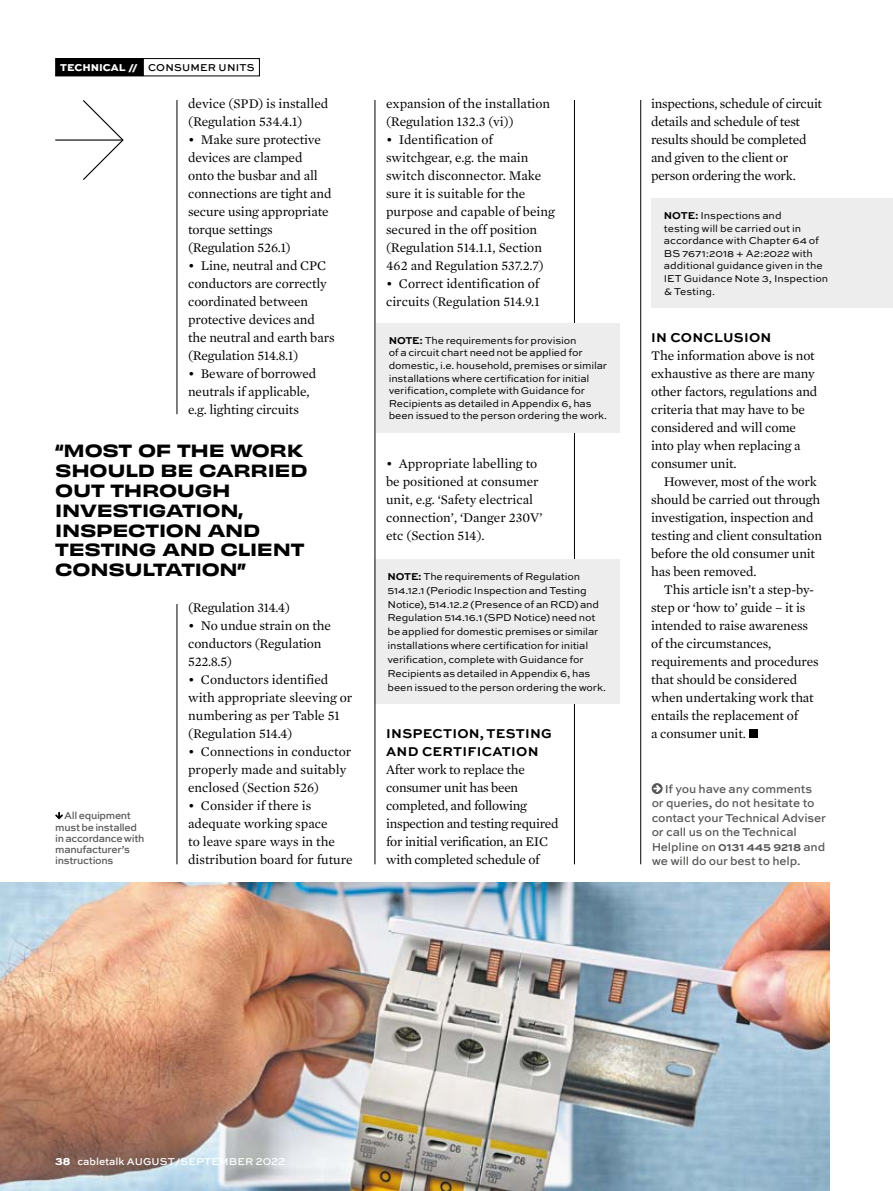
<style>
.page{position:relative;width:893px;height:1191px;background:#fff}
.page>*{position:absolute;margin:0;border:0;box-sizing:border-box;transform-origin:0 0}
.Pull_Quote{font:16.5px/19.8px "Obviously Wide Semi";letter-spacing:-.015em;color:#000}
.Serif__Indent{font:13.5px/18px "Mercury Text G1 Roman";letter-spacing:-.01em;color:#000}
.Serif__Bullets{font:700 13.5px/18px "Sweet Sans Pro";letter-spacing:.02em;color:#000}
.Serif__Indent-2{font:700 13.5px "Sweet Sans Pro";letter-spacing:.02em;color:#000}
.End_Info{font:500 12px/14.4px "Sweet Sans Pro";letter-spacing:-.015em;color:#575756}
.Small_sans_text{font:10.5px/12.6px "Sweet Sans Pro";letter-spacing:-.01em;color:#000}
.t1{font:500 10.5px/11.2px "Sweet Sans Pro";letter-spacing:-.03em;color:#575756}
.t2{font:500 10.5px "Sweet Sans Pro";letter-spacing:.015em;color:#fff}
.t3{font:500 10.5px "Sweet Sans Pro";letter-spacing:.02em;color:#000}
.t4{font:800 10.5px "Sweet Sans Pro";color:#fff}
.s1{font-weight:700}
.s2{font-weight:800}
</style>
<div class="page">
<hr style="left:574px;top:100px;width:1px;height:764px;background:#000">
<img style="left:0;top:882px;width:829px;height:309px">
<svg style="left:83px;top:100px;width:41px;height:80px"></svg>
<hr style="left:55px;top:139px;width:68px;height:2px;background:#000">
<div style="left:56px;top:59px;width:87px;height:17px;background:#000"></div>
<div style="left:55px;top:58px;width:88px;height:18px;border:1px solid #000"></div>
<div style="left:143px;top:58px;width:117px;height:18px;border:1px solid #000"></div>
<div style="left:749px;top:729px;width:8px;height:9px;background:#000"></div>
<div style="left:376px;top:323px;width:244px;height:109px;background:#ededed"></div>
<div style="left:651px;top:198px;width:242px;height:109px;background:#ededed"></div>
<div style="left:375px;top:559px;width:245px;height:144px;background:#ededed"></div>
<hr style="left:375px;top:100px;width:1px;height:764px;background:#000">
<hr style="left:177px;top:100px;width:1px;height:314px;background:#000">
<hr style="left:177px;top:604px;width:1px;height:260px;background:#000">
<hr style="left:640px;top:100px;width:1px;height:764px;background:#000">
<svg style="left:55px;top:812px;width:8px;height:7px"></svg>
<svg style="left:652px;top:783px;width:11px;height:11px"></svg>
<p class="t4" style="left:60px;top:59px;width:79px">TECHNICAL //</p>
<p class="t3" style="left:148px;top:60px;width:108px">CONSUMER UNITS</p>
<p class="Serif__Indent" style="left:188px;top:95px;width:142px">device (SPD) is installed (Regulation 534.4.1)</p>
<p class="Serif__Indent" style="left:188px;top:131px;width:145px">• Make sure protective devices are clamped onto the busbar and all connections are tight and secure using appropriate torque settings (Regulation 526.1)</p>
<p class="Serif__Indent" style="left:188px;top:257px;width:148px">• Line, neutral and CPC conductors are correctly coordinated between protective devices and the neutral and earth bars (Regulation 514.8.1)</p>
<p class="Serif__Indent" style="left:188px;top:365px;width:130px">• Beware of borrowed neutrals if applicable, e.g. lighting circuits</p>
<p class="Pull_Quote" style="left:55px;top:439px;width:254px">“MOST OF THE WORK<br>SHOULD BE CARRIED<br>OUT THROUGH<br>INVESTIGATION,<br>INSPECTION AND<br>TESTING AND CLIENT<br>CONSULTATION”</p>
<p class="t1" style="left:55px;top:809px;width:91px;text-indent:9px">All equipment must be installed in accordance with manufacturer’s instructions</p>
<p class="Serif__Indent" style="left:188px;top:599px;width:103px">(Regulation 314.4)</p>
<p class="Serif__Indent" style="left:188px;top:617px;width:144px">• No undue strain on the conductors (Regulation<br>522.8.5)</p>
<p class="Serif__Indent" style="left:188px;top:671px;width:166px">• Conductors identified with appropriate sleeving or numbering as per Table 51 (Regulation 514.4)</p>
<p class="Serif__Indent" style="left:188px;top:743px;width:165px">• Connections in conductor properly made and suitably enclosed (Section 526)</p>
<p class="Serif__Indent" style="left:188px;top:797px;width:166px">• Consider if there is adequate working space<br>to leave spare ways in the distribution board for future</p>
<p class="Serif__Indent" style="left:386px;top:95px;width:166px">expansion of the installation (Regulation 132.3 (vi))</p>
<p class="Serif__Indent" style="left:386px;top:131px;width:170px">• Identification of switchgear, e.g. the main switch disconnector. Make sure it is suitable for the purpose and capable of being secured in the off position (Regulation 514.1.1, Section<br>462 and Regulation 537.2.7)</p>
<p class="Serif__Indent" style="left:386px;top:275px;width:155px">• Correct identification of circuits (Regulation 514.9.1</p>
<p class="Small_sans_text" style="left:389px;top:333px;width:220px"><span class="s1">NOTE:</span> The requirements for provision<br>of a circuit chart need not be applied for domestic, i.e. household, premises or similar installations where certification for initial verification, complete with Guidance for Recipients as detailed in Appendix 6, has been issued to the person ordering the work.</p>
<p class="Serif__Indent" style="left:386px;top:455px;width:158px">• Appropriate labelling to be positioned at consumer unit, e.g. ‘Safety electrical connection’, ‘Danger 230V’ etc (Section 514).</p>
<p class="Small_sans_text" style="left:387px;top:569px;width:220px;line-height:13.8px"><span class="s1">NOTE:</span> The requirements of Regulation 514.12.1 (Periodic Inspection and Testing Notice), 514.12.2 (Presence of an RCD) and Regulation 514.16.1 (SPD Notice) need not be applied for domestic premises or similar installations where certification for initial verification, complete with Guidance for Recipients as detailed in Appendix 6, has been issued to the person ordering the work.</p>
<p class="Serif__Bullets" style="left:386px;top:724px;width:167px">INSPECTION, TESTING<br>AND CERTIFICATION</p>
<p class="Serif__Indent" style="left:386px;top:761px;width:174px">After work to replace the consumer unit has been completed, and following inspection and testing required for initial verification, an EIC with completed schedule of</p>
<p class="Serif__Indent" style="left:651px;top:95px;width:173px">inspections, schedule of circuit details and schedule of test results should be completed and given to the client or person ordering the work.</p>
<p class="Small_sans_text" style="left:664px;top:209px;width:166px"><span class="s1">NOTE:</span> Inspections and<br>testing will be carried out in accordance with Chapter 64 of<br>BS 7671:2018 + A2:2022 with additional guidance given in the<br>IET Guidance Note 3, Inspection &amp; Testing.</p>
<p class="Serif__Indent-2" style="left:651px;top:327px;width:122px">IN CONCLUSION</p>
<p class="Serif__Indent" style="left:651px;top:347px;width:168px">The information above is not exhaustive as there are many other factors, regulations and criteria that may have to be considered and will come into play when replacing a consumer unit.</p>
<p class="Serif__Indent" style="left:651px;top:473px;width:173px;text-indent:13px">However, most of the work should be carried out through investigation, inspection and testing and client consultation before the old consumer unit has been removed.</p>
<p class="Serif__Indent" style="left:651px;top:581px;width:169px;text-indent:13px">This article isn’t a step-by&shy;step or ‘how to’ guide – it is intended to raise awareness of the circumstances, requirements and procedures that should be considered when undertaking work that entails the replacement of<br>a consumer unit.</p>
<p class="End_Info" style="left:652px;top:781px;width:176px;text-indent:13px">If you have any comments or queries, do not hesitate to contact your Technical Adviser or call us on the Technical<br>Helpline on <span class="s1">0131 445 9218</span> and we will do our best to help.</p>
<p class="t2" style="left:55px;top:1153px;width:232px"><span class="s2">38</span> cabletalk AUGUST/SEPTEMBER 2022</p>
</div>
